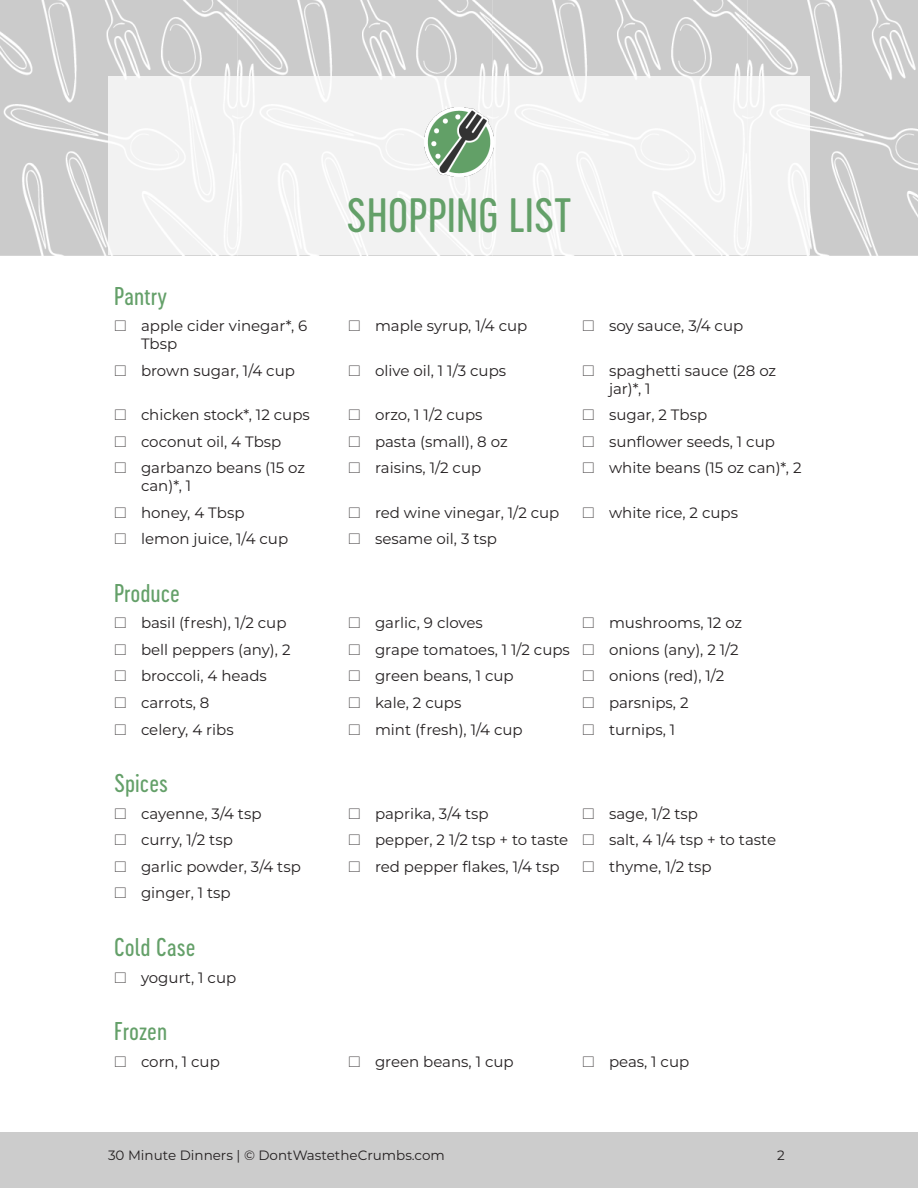
<style>
.page{position:relative;width:918px;height:1188px;background:#fff}
.page>*{position:absolute;margin:0;border:0;box-sizing:border-box;transform-origin:0 0}
.Body_Copy{font:45px "Cervo Neue Regular Neue";color:#64a069}
.Chart_Heading_2{font:24px "Cervo Neue Regular Neue";color:#64a069}
.t1{font:15px/18px "Montserrat";color:#231f20}
.t2{font:13.5px "Montserrat";color:#231f20}
</style>
<div class="page">
<div style="left:0;top:1133px;width:918px;height:55px;background:#ccc"></div>
<img style="left:0;top:0;width:918px;height:255px">
<div style="left:108px;top:77px;width:702px;height:178px;background:#f2f2f2"></div>
<img style="left:425px;top:108px;width:68px;height:68px">
<p class="Body_Copy" style="left:346px;top:185px;width:227px">SHOPPING LIST</p>
<p class="Chart_Heading_2" style="left:114px;top:280px;width:54px">Pantry</p>
<p class="t1" style="left:141px;top:316px;width:168px">apple cider vinegar*, 6<br>Tbsp</p>
<p class="t1" style="left:375px;top:316px;width:154px">maple syrup, 1/4 cup</p>
<p class="t1" style="left:609px;top:316px;width:136px">soy sauce, 3/4 cup</p>
<p class="t1" style="left:141px;top:361px;width:155px">brown sugar, 1/4 cup</p>
<p class="t1" style="left:375px;top:361px;width:133px">olive oil, 1 1/3 cups</p>
<p class="t1" style="left:609px;top:361px;width:169px">spaghetti sauce (28 oz jar)*, 1</p>
<p class="t1" style="left:141px;top:405px;width:170px">chicken stock*, 12 cups</p>
<p class="t1" style="left:375px;top:405px;width:109px">orzo, 1 1/2 cups</p>
<p class="t1" style="left:609px;top:405px;width:100px">sugar, 2 Tbsp</p>
<p class="t1" style="left:141px;top:432px;width:142px">coconut oil, 4 Tbsp</p>
<p class="t1" style="left:375px;top:432px;width:134px">pasta (small), 8 oz</p>
<p class="t1" style="left:609px;top:432px;width:167px">sunflower seeds, 1 cup</p>
<p class="t1" style="left:141px;top:458px;width:166px">garbanzo beans (15 oz can)*, 1</p>
<p class="t1" style="left:375px;top:458px;width:108px">raisins, 1/2 cup</p>
<p class="t1" style="left:609px;top:458px;width:194px">white beans (15 oz can)*, 2</p>
<p class="t1" style="left:141px;top:503px;width:105px">honey, 4 Tbsp</p>
<p class="t1" style="left:375px;top:503px;width:186px">red wine vinegar, 1/2 cup</p>
<p class="t1" style="left:609px;top:503px;width:131px">white rice, 2 cups</p>
<p class="t1" style="left:141px;top:529px;width:149px">lemon juice, 1/4 cup</p>
<p class="t1" style="left:375px;top:529px;width:124px">sesame oil, 3 tsp</p>
<p class="Chart_Heading_2" style="left:114px;top:577px;width:68px">Produce</p>
<p class="t1" style="left:141px;top:614px;width:147px">basil (fresh), 1/2 cup</p>
<p class="t1" style="left:375px;top:614px;width:109px">garlic, 9 cloves</p>
<p class="t1" style="left:609px;top:614px;width:135px">mushrooms, 12 oz</p>
<p class="t1" style="left:141px;top:640px;width:151px">bell peppers (any), 2</p>
<p class="t1" style="left:375px;top:640px;width:196px">grape tomatoes, 1 1/2 cups</p>
<p class="t1" style="left:609px;top:640px;width:131px">onions (any), 2 1/2</p>
<p class="t1" style="left:141px;top:667px;width:127px">broccoli, 4 heads</p>
<p class="t1" style="left:375px;top:667px;width:140px">green beans, 1 cup</p>
<p class="t1" style="left:609px;top:667px;width:117px">onions (red), 1/2</p>
<p class="t1" style="left:141px;top:693px;width:70px">carrots, 8</p>
<p class="t1" style="left:375px;top:693px;width:88px">kale, 2 cups</p>
<p class="t1" style="left:609px;top:693px;width:81px">parsnips, 2</p>
<p class="t1" style="left:141px;top:720px;width:94px">celery, 4 ribs</p>
<p class="t1" style="left:375px;top:720px;width:149px">mint (fresh), 1/4 cup</p>
<p class="t1" style="left:609px;top:720px;width:68px">turnips, 1</p>
<p class="Chart_Heading_2" style="left:114px;top:768px;width:56px">Spices</p>
<p class="t1" style="left:141px;top:804px;width:122px">cayenne, 3/4 tsp</p>
<p class="t1" style="left:375px;top:804px;width:115px">paprika, 3/4 tsp</p>
<p class="t1" style="left:609px;top:804px;width:91px">sage, 1/2 tsp</p>
<p class="t1" style="left:141px;top:830px;width:93px">curry, 1/2 tsp</p>
<p class="t1" style="left:375px;top:830px;width:195px">pepper, 2 1/2 tsp + to taste</p>
<p class="t1" style="left:609px;top:830px;width:169px">salt, 4 1/4 tsp + to taste</p>
<p class="t1" style="left:141px;top:857px;width:161px">garlic powder, 3/4 tsp</p>
<p class="t1" style="left:375px;top:857px;width:186px">red pepper flakes, 1/4 tsp</p>
<p class="t1" style="left:609px;top:857px;width:104px">thyme, 1/2 tsp</p>
<p class="t1" style="left:141px;top:883px;width:91px">ginger, 1 tsp</p>
<p class="Chart_Heading_2" style="left:114px;top:931px;width:83px">Cold Case</p>
<p class="t1" style="left:141px;top:968px;width:97px">yogurt, 1 cup</p>
<p class="Chart_Heading_2" style="left:114px;top:1016px;width:55px">Frozen</p>
<p class="t1" style="left:141px;top:1052px;width:80px">corn, 1 cup</p>
<p class="t1" style="left:375px;top:1052px;width:140px">green beans, 1 cup</p>
<p class="t1" style="left:609px;top:1052px;width:82px">peas, 1 cup</p>
<p class="t2" style="left:108px;top:1146px;width:338px">30 Minute Dinners | © DontWastetheCrumbs.com</p>
<p class="t2" style="left:777px;top:1146px;width:9px">2</p>
</div>
